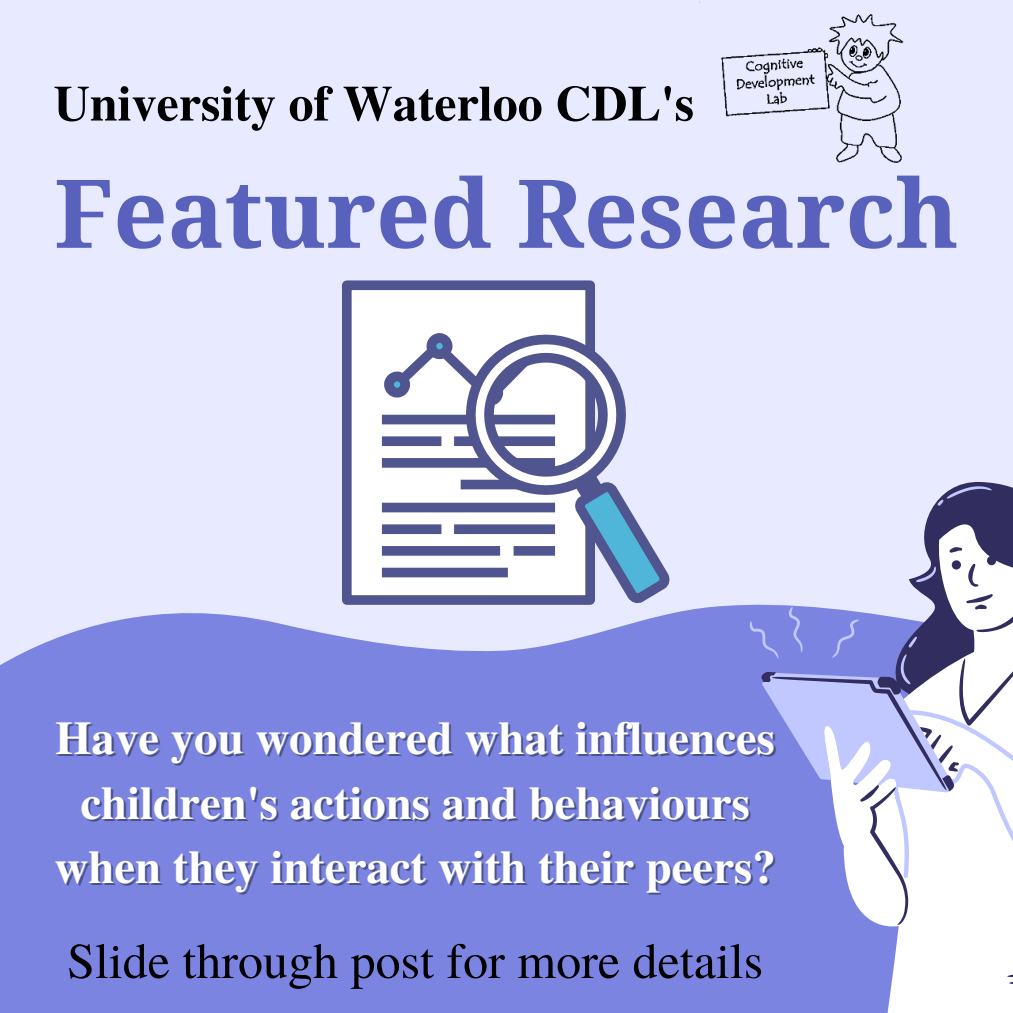
<style>
.page{position:relative;width:1013px;height:1013px;background:#fff}
.page>*{position:absolute;margin:0;border:0;box-sizing:border-box;transform-origin:0 0}
.t1{font:700 95px "Noto Serif";color:#5861bb}
.t2{font:50px "Te X Gyre Termes";color:#000}
.t3{font:700 50px "Te X Gyre Termes";color:#000}
.t4{font:700 46.75px/64.8px "Te X Gyre Termes";color:#fff;text-align:center}
</style>
<div class="page">
<div style="left:0;top:0;width:1012px;height:1012px;background:#e8eaff"></div>
<div style="left:0;top:605px;width:761px;height:407px;background:#7b84e1"></div>
<div style="left:749px;top:604px;width:12px;height:183px;background:#7b84e1"></div>
<svg style="left:761px;top:481px;width:251px;height:531px"></svg>
<div style="left:347px;top:285px;width:243px;height:315px;background:#fff"></div>
<div style="left:342px;top:280px;width:253px;height:325px;border:10px solid #51558f"></div>
<div style="left:382px;top:415px;width:173px;height:9px;background:#51558f"></div>
<div style="left:382px;top:436px;width:59px;height:10px;background:#51558f"></div>
<div style="left:382px;top:458px;width:118px;height:9px;background:#51558f"></div>
<div style="left:382px;top:502px;width:173px;height:10px;background:#51558f"></div>
<div style="left:382px;top:524px;width:59px;height:10px;background:#51558f"></div>
<div style="left:382px;top:546px;width:118px;height:9px;background:#51558f"></div>
<div style="left:382px;top:567px;width:126px;height:10px;background:#51558f"></div>
<svg style="left:383px;top:327px;width:287px;height:278px"></svg>
<img style="left:699px;top:1px;width:205px;height:162px">
<p class="t3" style="left:54px;top:65px;width:642px">University of Waterloo CDL's</p>
<h1 class="t1" style="left:54px;top:146px;width:906px">Featured Research</h1>
<p class="t4" style="left:55px;top:703px;width:722px">Have you wondered what influences children's actions and behaviours when they interact with their peers?</p>
<p class="t2" style="left:67px;top:925px;width:697px">Slide through post for more details</p>
</div>
